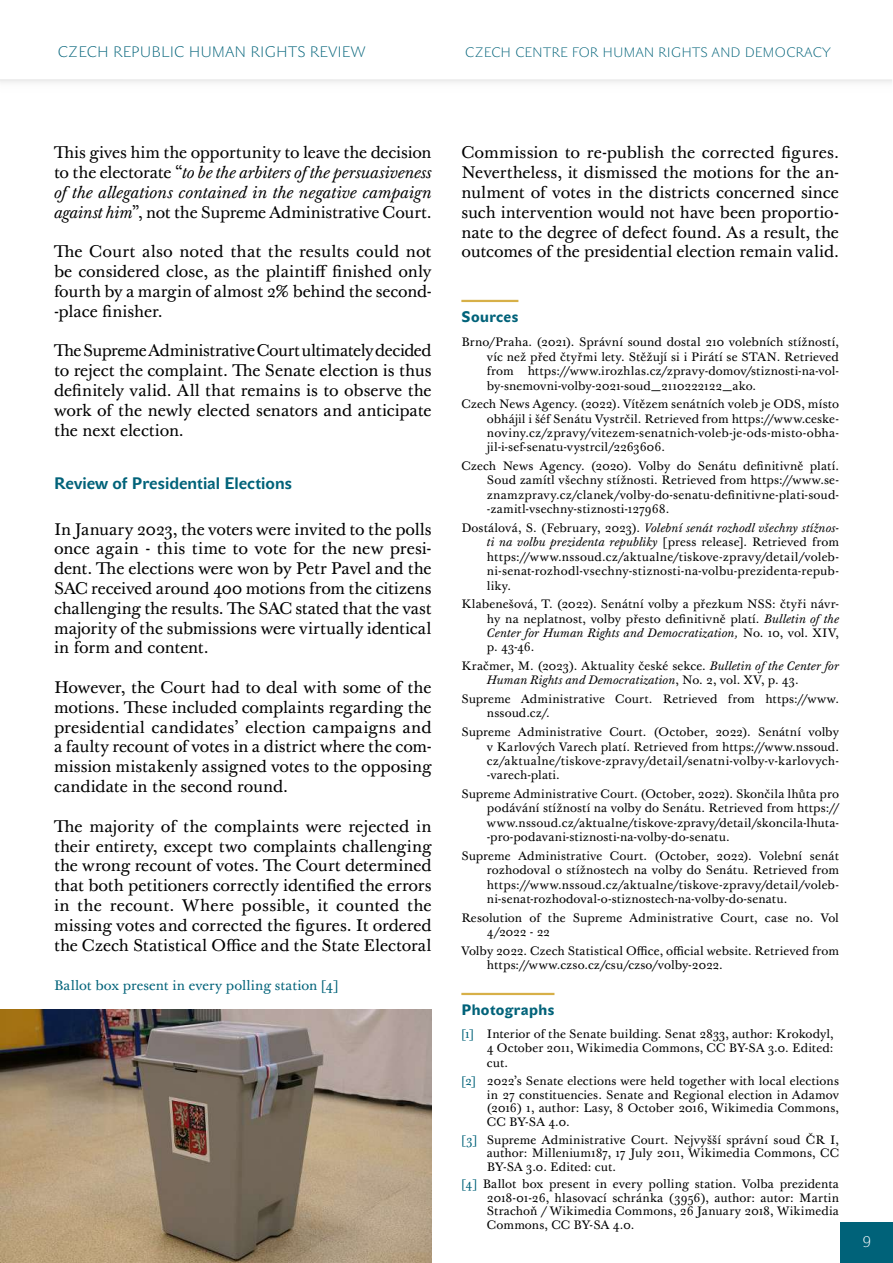
<style>
.page{position:relative;width:893px;height:1263px;background:#fff}
.page>*{position:absolute;margin:0;border:0;box-sizing:border-box;transform-origin:0 0}
.t1{font:16.5px/19.8px "Baskerville Ten Pro";letter-spacing:-.005em;color:#000;text-align:justify}
.t2{font:700 16.5px "John Sans Text Pro";color:#006279}
.t3{font:15px "John Sans White Pro";letter-spacing:.04em;color:#006279}
.t4{font:15px "John Sans Heavy Pro";letter-spacing:.03em;color:#006279}
.t5{font:15px "John Sans White Pro";color:#fff}
.t6{font:13.5px "Baskerville Ten Pro";letter-spacing:.005em;color:#006279}
.t7{font:13.5px "John Sans White Pro";letter-spacing:.04em;color:#006279}
.t8{font:12px/14.4px "Baskerville Ten Pro";letter-spacing:.015em;color:#000;text-align:justify}
.s1{font-style:italic}
.s2{color:#006279}
</style>
<div class="page">
<div style="left:841px;top:1222px;width:52px;height:41px;background:#006279"></div>
<hr style="left:0;top:79px;width:892px;height:4px;background:#f1f1f1">
<hr style="left:461px;top:300px;width:57px;height:2px;background:#d7b048">
<hr style="left:461px;top:993px;width:93px;height:2px;background:#d7b048">
<img style="left:0;top:1010px;width:432px;height:253px">
<p class="t3" style="left:58px;top:43px;width:309px">CZECH REPUBLIC HUMAN RIGHTS REVIEW</p>
<p class="t7" style="left:465px;top:44px;width:367px">CZECH CENTRE FOR HUMAN RIGHTS AND DEMOCRACY</p>
<h1 class="t1" style="left:54px;top:144px;width:379px">This gives him the opportunity to leave the decision to the electorate “<span class="s1">to be the arbiters of the persuasiveness of the allegations contained in the negative campaign against him</span>”, not the Supreme Administrative Court.</h1>
<h1 class="t1" style="left:54px;top:243px;width:379px">The Court also noted that the results could not be considered close, as the plaintiff finished only fourth by a margin of almost 2% behind the second--place finisher.</h1>
<h1 class="t1" style="left:54px;top:342px;width:379px">The Supreme Administrative Court ultimately decided to reject the complaint. The Senate election is thus definitely valid. All that remains is to observe the work of the newly elected senators and anticipate the next election.</h1>
<h1 class="t2" style="left:54px;top:474px;width:239px">Review of Presidential Elections</h1>
<p class="t1" style="left:54px;top:520px;width:379px">In January 2023, the voters were invited to the polls once again - this time to vote for the new presi&shy;dent. The elections were won by Petr Pavel and the SAC received around 400 motions from the citizens challenging the results. The SAC stated that the vast majority of the submissions were virtually identical in form and content.</p>
<p class="t1" style="left:54px;top:678px;width:379px">However, the Court had to deal with some of the motions. These included complaints regarding the presidential candidates’ election campaigns and a faulty recount of votes in a district where the com&shy;mission mistakenly assigned votes to the opposing candidate in the second round.</p>
<p class="t1" style="left:54px;top:817px;width:379px">The majority of the complaints were rejected in their entirety, except two complaints challenging the wrong recount of votes. The Court determined that both petitioners correctly identified the errors in the recount. Where possible, it counted the missing votes and corrected the figures. It ordered the Czech Statistical Office and the State Electoral</p>
<p class="t6" style="left:54px;top:977px;width:286px">Ballot box present in every polling station [4]</p>
<p class="t1" style="left:461px;top:144px;width:379px">Commission to re-publish the corrected figures.<br>Nevertheless, it dismissed the motions for the an&shy;nulment of votes in the districts concerned since such intervention would not have been proportio&shy;nate to the degree of defect found. As a result, the outcomes of the presidential election remain valid.</p>
<p class="t4" style="left:461px;top:308px;width:59px">Sources</p>
<p class="t8" style="left:487px;top:336px;width:354px;text-indent:-26px">Brno/Praha. (2021). Správní sound dostal 210 volebních stížností, víc než před čtyřmi lety. Stěžují si i Pirátí se STAN. Retrieved from https://www.irozhlas.cz/zpravy-domov/stiznosti-na-vol&shy;by-snemovni-volby-2021-soud_2110222122_ako.</p>
<p class="t8" style="left:487px;top:397px;width:354px;text-indent:-26px">Czech News Agency. (2022). Vítězem senátních voleb je ODS, místo obhájil i šéf Senátu Vystrčil. Retrieved from https://www.ceske&shy;noviny.cz/zpravy/vitezem-senatnich-voleb-je-ods-misto-obha&shy;jil-i-sef-senatu-vystrcil/2263606.</p>
<p class="t8" style="left:487px;top:459px;width:354px;text-indent:-26px">Czech News Agency. (2020). Volby do Senátu definitivně platí.<br>Soud zamítl všechny stížnosti. Retrieved from https://www.se&shy;znamzpravy.cz/clanek/volby-do-senatu-definitivne-plati-soud--zamitl-vsechny-stiznosti-127968.</p>
<p class="t8" style="left:487px;top:521px;width:354px;text-indent:-26px">Dostálová, S. (February, 2023). <span class="s1">Volební senát rozhodl všechny stížnos&shy;ti na volbu prezidenta republiky</span> [press release]. Retrieved from https://www.nssoud.cz/aktualne/tiskove-zpravy/detail/voleb&shy;ni-senat-rozhodl-vsechny-stiznosti-na-volbu-prezidenta-repub&shy;liky.</p>
<p class="t8" style="left:487px;top:597px;width:354px;text-indent:-26px">Klabenešová, T. (2022). Senátní volby a přezkum NSS: čtyři návr&shy;hy na neplatnost, volby přesto definitivně platí. <span class="s1">Bulletin of the Center for Human Rights and Democratization,</span> No. 10, vol. XIV, p. 43-46.</p>
<p class="t8" style="left:487px;top:659px;width:354px;text-indent:-26px">Kračmer, M. (2023). Aktuality české sekce. <span class="s1">Bulletin of the Center for<br>Human Rights and Democratization</span>, No. 2, vol. XV, p. 43.</p>
<p class="t8" style="left:487px;top:692px;width:354px;text-indent:-26px">Supreme Administrative Court. Retrieved from https://www. nssoud.cz/.</p>
<p class="t8" style="left:487px;top:725px;width:354px;text-indent:-26px">Supreme Administrative Court. (October, 2022). Senátní volby v Karlových Varech platí. Retrieved from https://www.nssoud. cz/aktualne/tiskove-zpravy/detail/senatni-volby-v-karlovych--varech-plati.</p>
<p class="t8" style="left:487px;top:787px;width:354px;text-indent:-26px">Supreme Administrative Court. (October, 2022). Skončila lhůta pro podávání stížností na volby do Senátu. Retrieved from https:// www.nssoud.cz/aktualne/tiskove-zpravy/detail/skoncila-lhuta--pro-podavani-stiznosti-na-volby-do-senatu.</p>
<p class="t8" style="left:487px;top:849px;width:354px;text-indent:-26px">Supreme Administrative Court. (October, 2022). Volební senát rozhodoval o stížnostech na volby do Senátu. Retrieved from https://www.nssoud.cz/aktualne/tiskove-zpravy/detail/voleb&shy;ni-senat-rozhodoval-o-stiznostech-na-volby-do-senatu.</p>
<p class="t8" style="left:487px;top:911px;width:354px;text-indent:-26px">Resolution of the Supreme Administrative Court, case no. Vol<br>4/2022 - 22</p>
<p class="t8" style="left:487px;top:944px;width:354px;text-indent:-26px">Volby 2022. Czech Statistical Office, official website. Retrieved from https://www.czso.cz/csu/czso/volby-2022.</p>
<p class="t4" style="left:461px;top:1001px;width:95px">Photographs</p>
<p class="t8" style="left:487px;top:1027px;width:348px;text-indent:-26px"><span class="s2">[1]</span> Interior of the Senate building. Senat 2833, author: Krokodyl, 4 October 2011, Wikimedia Commons, CC BY-SA 3.0. Edited: cut.</p>
<p class="t8" style="left:487px;top:1075px;width:354px;line-height:13.5px;text-indent:-26px"><span class="s2">[2]</span> 2022’s Senate elections were held together with local elections in 27 constituencies. Senate and Regional election in Adamov (2016) 1, author: Lasy, 8 October 2016, Wikimedia Commons, CC BY-SA 4.0.</p>
<p class="t8" style="left:487px;top:1133px;width:354px;line-height:13.5px;text-indent:-26px"><span class="s2">[3]</span> Supreme Administrative Court. Nejvyšší správní soud ČR I, author: Millenium187, 17 July 2011, Wikimedia Commons, CC BY-SA 3.0. Edited: cut.</p>
<p class="t8" style="left:487px;top:1178px;width:354px;line-height:13.5px;text-indent:-26px"><span class="s2">[4]</span> Ballot box present in every polling station. Volba prezidenta 2018-01-26, hlasovací schránka (3956), author: autor: Martin Strachoň / Wikimedia Commons, 26 January 2018, Wikimedia Commons, CC BY-SA 4.0.</p>
<p class="t5" style="left:863px;top:1233px;width:9px">9</p>
</div>
